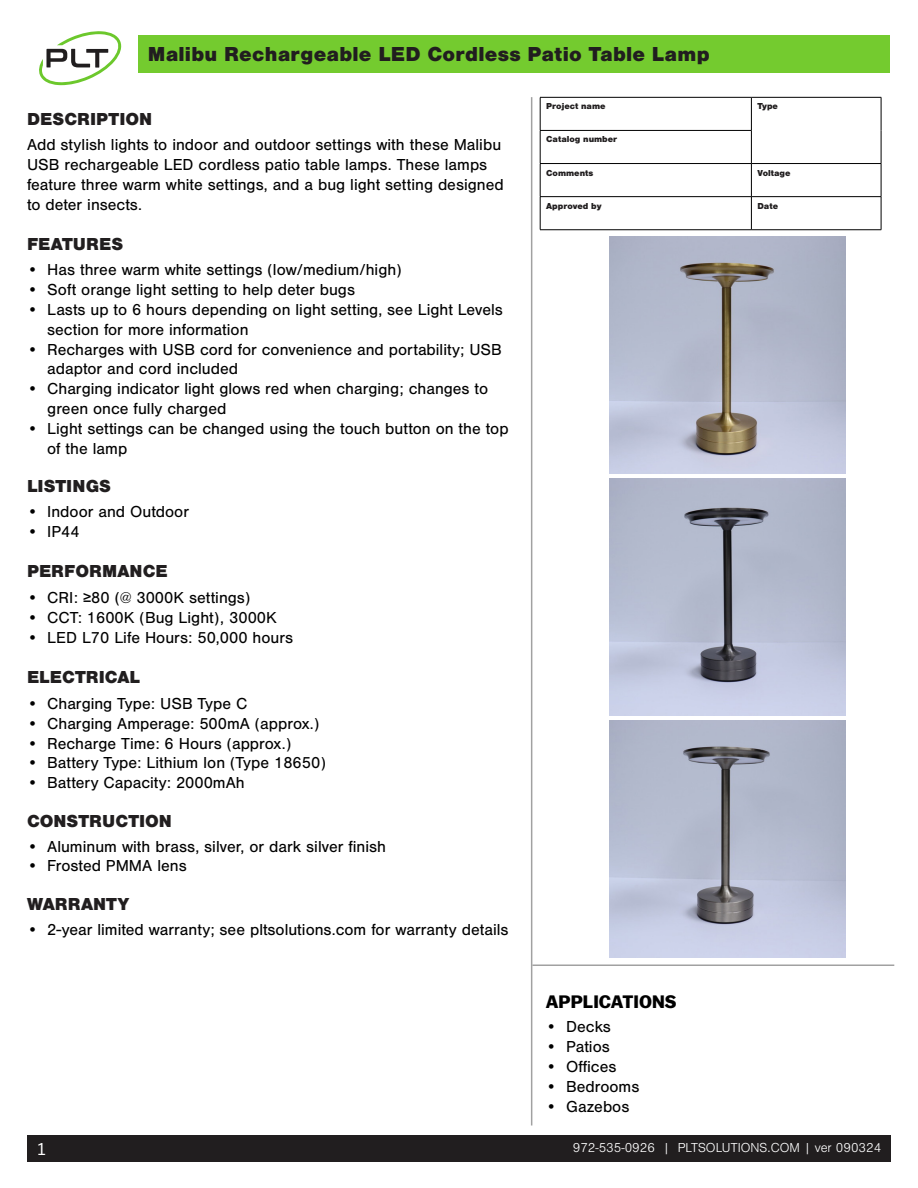
<style>
.page{position:relative;width:918px;height:1188px;background:#fff}
.page>*{position:absolute;margin:0;border:0;box-sizing:border-box;transform-origin:0 0}
.t1{font:900 21px "Nimbus San";letter-spacing:.01em;color:#211e1f}
.t2{font:900 18px "Nimbus San";color:#211e1f}
.t3{font:700 18px "Balto";color:#000}
.t4{font:18px "Balto";color:#fff}
.PLT_Body{font:16.5px/19.8px "Nimbus San";color:#000}
.t5{font:300 13.5px "Nimbus San";color:#fff}
.t6{font:900 9px "Nimbus San";color:#211e1f}
</style>
<div class="page">
<div style="left:27px;top:1135px;width:864px;height:27px;background:#211e1f"></div>
<div style="left:139px;top:35px;width:751px;height:37px;background:#74cb2f"></div>
<hr style="left:531px;top:97px;width:1px;height:1029px;background:#a1a1a1">
<hr style="left:540px;top:97px;width:211px;height:1px;background:#000">
<hr style="left:540px;top:98px;width:1px;height:32px;background:#000">
<hr style="left:751px;top:97px;width:130px;height:1px;background:#000">
<hr style="left:751px;top:98px;width:1px;height:32px;background:#000">
<hr style="left:881px;top:98px;width:1px;height:32px;background:#000">
<hr style="left:540px;top:130px;width:212px;height:1px;background:#000">
<hr style="left:540px;top:131px;width:1px;height:32px;background:#000">
<hr style="left:751px;top:131px;width:1px;height:32px;background:#000">
<hr style="left:881px;top:130px;width:1px;height:33px;background:#000">
<hr style="left:540px;top:163px;width:211px;height:1px;background:#000">
<hr style="left:540px;top:164px;width:1px;height:32px;background:#000">
<hr style="left:751px;top:163px;width:130px;height:1px;background:#000">
<hr style="left:751px;top:164px;width:1px;height:32px;background:#000">
<hr style="left:881px;top:164px;width:1px;height:32px;background:#000">
<hr style="left:540px;top:196px;width:211px;height:1px;background:#000">
<hr style="left:540px;top:197px;width:1px;height:33px;background:#000">
<hr style="left:751px;top:196px;width:130px;height:1px;background:#000">
<hr style="left:751px;top:197px;width:1px;height:33px;background:#000">
<hr style="left:881px;top:197px;width:1px;height:33px;background:#000">
<hr style="left:540px;top:229px;width:211px;height:1px;background:#000">
<hr style="left:751px;top:229px;width:130px;height:1px;background:#000">
<svg style="left:39px;top:31px;width:82px;height:54px"></svg>
<hr style="left:532px;top:964px;width:362px;height:2px;background:#a1a1a1">
<img style="left:609px;top:237px;width:237px;height:237px">
<img style="left:609px;top:479px;width:237px;height:237px">
<img style="left:609px;top:721px;width:237px;height:237px">
<p class="t1" style="left:148px;top:42px;width:564px">Malibu Rechargeable LED Cordless Patio Table Lamp</p>
<p class="t2" style="left:27px;top:109px;width:127px">DESCRIPTION</p>
<p class="PLT_Body" style="left:27px;top:135px;width:478px">Add stylish lights to indoor and outdoor settings with these Malibu USB rechargeable LED cordless patio table lamps. These lamps feature three warm white settings, and a bug light setting designed to deter insects.</p>
<p class="t2" style="left:27px;top:234px;width:98px">FEATURES</p>
<p class="PLT_Body" style="left:27px;top:260px;width:376px">• Has three warm white settings (low/medium/high)</p>
<p class="PLT_Body" style="left:27px;top:280px;width:330px">• Soft orange light setting to help deter bugs</p>
<p class="PLT_Body" style="left:47px;top:300px;width:457px;text-indent:-20px">• Lasts up to 6 hours depending on light setting, see Light Levels section for more information</p>
<p class="PLT_Body" style="left:47px;top:340px;width:456px;text-indent:-20px">• Recharges with USB cord for convenience and portability; USB adaptor and cord included</p>
<p class="PLT_Body" style="left:47px;top:379px;width:442px;text-indent:-20px">• Charging indicator light glows red when charging; changes to green once fully charged</p>
<p class="PLT_Body" style="left:47px;top:419px;width:463px;text-indent:-20px">• Light settings can be changed using the touch button on the top of the lamp</p>
<p class="t2" style="left:27px;top:476px;width:86px">LISTINGS</p>
<p class="PLT_Body" style="left:27px;top:502px;width:164px">• Indoor and Outdoor</p>
<p class="PLT_Body" style="left:27px;top:521px;width:54px">• IP44</p>
<p class="t2" style="left:27px;top:561px;width:142px">PERFORMANCE</p>
<p class="PLT_Body" style="left:27px;top:588px;width:225px">• CRI: ≥80 (@ 3000K settings)</p>
<p class="PLT_Body" style="left:27px;top:608px;width:251px">• CCT: 1600K (Bug Light), 3000K</p>
<p class="PLT_Body" style="left:27px;top:628px;width:268px">• LED L70 Life Hours: 50,000 hours</p>
<p class="t2" style="left:27px;top:667px;width:115px">ELECTRICAL</p>
<p class="PLT_Body" style="left:27px;top:694px;width:222px">• Charging Type: USB Type C</p>
<p class="PLT_Body" style="left:27px;top:714px;width:294px">• Charging Amperage: 500mA (approx.)</p>
<p class="PLT_Body" style="left:27px;top:733px;width:266px">• Recharge Time: 6 Hours (approx.)</p>
<p class="PLT_Body" style="left:27px;top:753px;width:300px">• Battery Type: Lithium Ion (Type 18650)</p>
<p class="PLT_Body" style="left:27px;top:773px;width:219px">• Battery Capacity: 2000mAh</p>
<p class="t2" style="left:27px;top:811px;width:147px">CONSTRUCTION</p>
<p class="PLT_Body" style="left:27px;top:836px;width:361px">• Aluminum with brass, silver, or dark silver finish</p>
<p class="PLT_Body" style="left:27px;top:856px;width:161px">• Frosted PMMA lens</p>
<p class="t2" style="left:27px;top:894px;width:104px">WARRANTY</p>
<p class="PLT_Body" style="left:27px;top:920px;width:483px">• 2-year limited warranty; see pltsolutions.com for warranty details</p>
<p class="t4" style="left:38px;top:1138px;width:9px">1</p>
<p class="t6" style="left:546px;top:101px;width:61px">Project name</p>
<p class="t6" style="left:757px;top:101px;width:22px">Type</p>
<p class="t6" style="left:546px;top:134px;width:73px">Catalog number</p>
<p class="t6" style="left:546px;top:167px;width:49px">Comments</p>
<p class="t6" style="left:757px;top:167px;width:35px">Voltage</p>
<p class="t6" style="left:546px;top:201px;width:57px">Approved by</p>
<p class="t6" style="left:757px;top:201px;width:22px">Date</p>
<p class="t3" style="left:546px;top:990px;width:132px">APPLICATIONS</p>
<p class="PLT_Body" style="left:546px;top:1017px;width:66px">• Decks</p>
<p class="PLT_Body" style="left:546px;top:1037px;width:65px">• Patios</p>
<p class="PLT_Body" style="left:546px;top:1057px;width:72px">• Offices</p>
<p class="PLT_Body" style="left:546px;top:1077px;width:95px">• Bedrooms</p>
<p class="PLT_Body" style="left:546px;top:1096px;width:85px">• Gazebos</p>
<p class="t5" style="left:573px;top:1140px;width:310px">972-535-0926 | PLTSOLUTIONS.COM | ver 090324</p>
</div>
